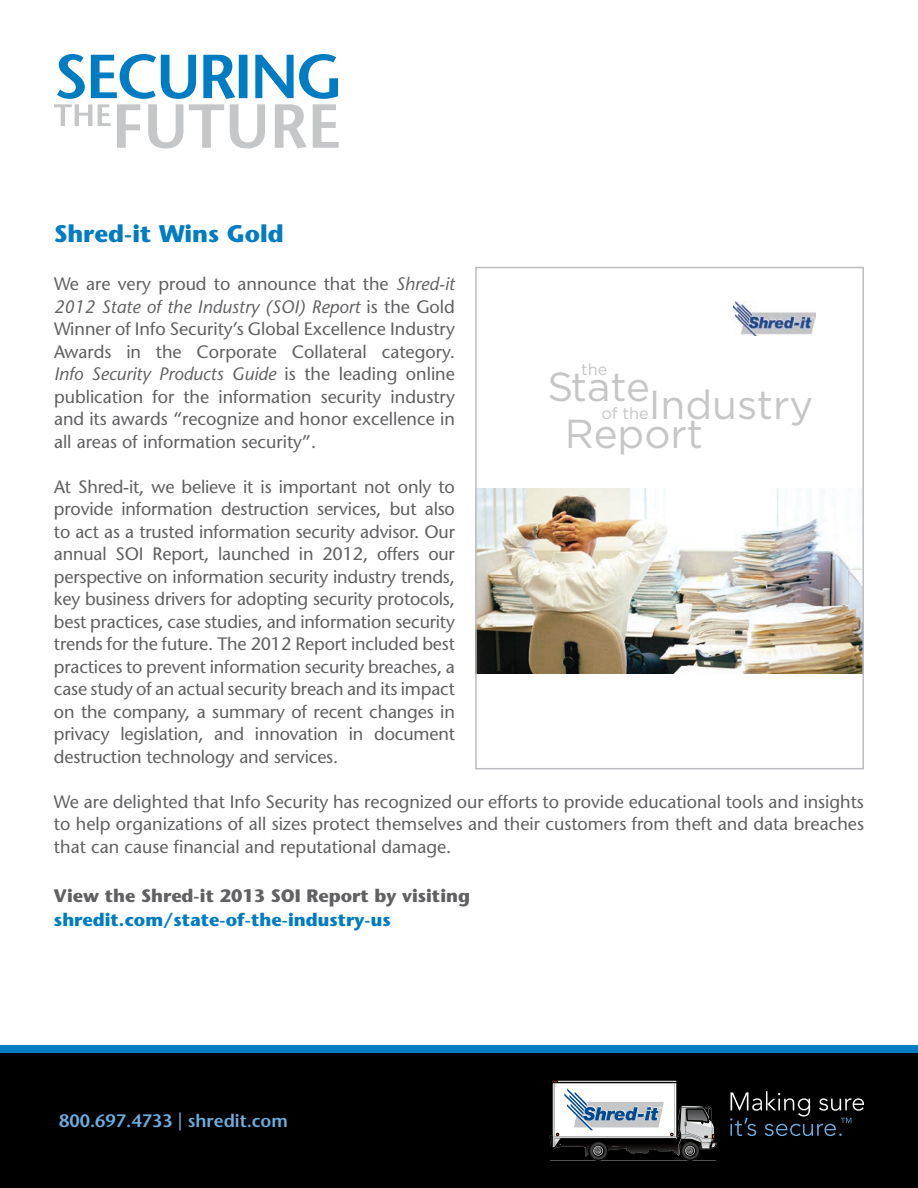
<style>
.page{position:relative;width:918px;height:1188px;background:#fff}
.page>*{position:absolute;margin:0;border:0;box-sizing:border-box;transform-origin:0 0}
.t1{font:40.5px/28.8px "Gotham";color:#c6c6c8}
.t2{font:700 24px "Stone Sans Std";color:#007cc2}
.t3{font:500 18px/22.5px "Stone Sans Std";color:#616164;text-align:justify}
.t4{font:700 18px "Stone Sans Std";color:#616164}
.t5{font:700 18px "Stone Sans Std";color:#007cc2}
.t6{font:600 18px "Stone Sans Std";color:#6caddf}
.t7{font:16.2px "Gotham";color:#c6c6c8}
.s1{font-style:italic}
</style>
<div class="page">
<svg style="left:54px;top:54px;width:285px;height:94px"></svg>
<div style="left:0;top:1053px;width:918px;height:135px;background:#000"></div>
<div style="left:0;top:1045px;width:918px;height:8px;background:#007cc2"></div>
<hr style="left:550px;top:1161px;width:166px;height:1px;background:#6c6d70">
<svg style="left:730px;top:1091px;width:134px;height:45px"></svg>
<svg style="left:550px;top:1080px;width:167px;height:81px"></svg>
<img style="left:478px;top:489px;width:383px;height:185px">
<img style="left:734px;top:302px;width:81px;height:34px">
<div style="left:475px;top:267px;width:389px;height:502px;border:2px solid #bcbdc0"></div>
<h2 class="t2" style="left:54px;top:220px;width:231px">Shred-it Wins Gold</h2>
<p class="t3" style="left:54px;top:273px;width:402px">We are very proud to announce that the <span class="s1">Shred-it 2012 State of the Industry (SOI) Report</span> is the Gold Winner of Info Security’s Global Excellence Industry Awards in the Corporate Collateral category.<br><span class="s1">Info Security Products Guide</span> is the leading online publication for the information security industry and its awards “recognize and honor excellence in all areas of information security”.</p>
<p class="t3" style="left:54px;top:475px;width:402px">At Shred-it, we believe it is important not only to provide information destruction services, but also to act as a trusted information security advisor. Our annual SOI Report, launched in 2012, offers our perspective on information security industry trends, key business drivers for adopting security protocols, best practices, case studies, and information security trends for the future. The 2012 Report included best practices to prevent information security breaches, a case study of an actual security breach and its impact on the company, a summary of recent changes in privacy legislation, and innovation in document destruction technology and services.</p>
<p class="t3" style="left:54px;top:790px;width:812px">We are delighted that Info Security has recognized our efforts to provide educational tools and insights to help organizations of all sizes protect themselves and their customers from theft and data breaches that can cause financial and reputational damage.</p>
<p class="t4" style="left:54px;top:885px;width:418px">View the Shred-it 2013 SOI Report by visiting</p>
<p class="t5" style="left:54px;top:909px;width:338px">shredit.com/state-of-the-industry-us</p>
<p class="t7" style="left:581px;top:360px;width:28px">the</p>
<h1 class="t1" style="left:547px;top:372px;width:104px">State</h1>
<p class="t7" style="left:601px;top:404px;width:49px">of the</p>
<h1 class="t1" style="left:565px;top:390px;width:250px;text-indent:84px">Industry<br>Report</h1>
<p class="t6" style="left:59px;top:1110px;width:230px">800.697.4733 | shredit.com</p>
</div>
